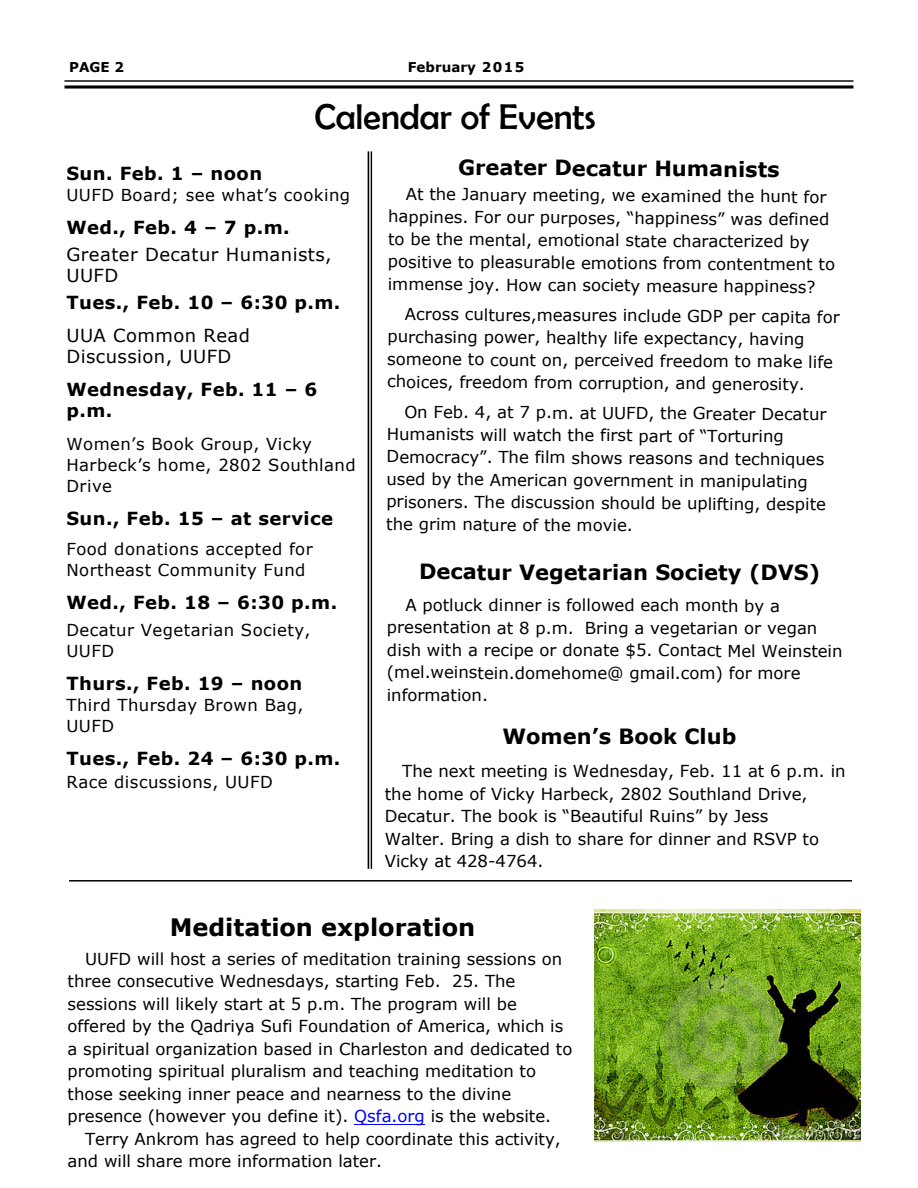
<style>
.page{position:relative;width:918px;height:1188px;background:#fff}
.page>*{position:absolute;margin:0;border:0;box-sizing:border-box;transform-origin:0 0}
.t1{font:36px "font 000000001 d 936 d 42";color:#000}
.t2{font:24px "font 000000001 d 936 d 42";color:#000}
.t3{font:21px "font 000000001 d 936 d 42";letter-spacing:-.005em;color:#000}
.t4{font:18px/27px "font 000000001 d 936 d 42";letter-spacing:.025em;color:#000}
.t5{font:16.5px/22.5px "font 000000001 d 936 d 42";color:#000}
.t6{font:16.5px/21px "font 000000001 d 936 d 42";letter-spacing:.025em;color:#000}
.t7{font:13.5px "font 000000001 d 936 d 42";color:#000}
.s1{color:#00f}
</style>
<div class="page">
<svg style="left:368px;top:151px;width:4px;height:718px;background:#5b5b5b"></svg>
<svg style="left:64px;top:85px;width:790px;height:4px;background:#3b3b3b"></svg>
<hr style="left:64px;top:80px;width:790px;height:2px;background:#000">
<hr style="left:69px;top:880px;width:783px;height:2px;background:#000">
<hr style="left:354px;top:1124px;width:71px;height:1px;background:#00f">
<img style="left:594px;top:909px;width:266px;height:233px">
<p class="t7" style="left:69px;top:58px;width:56px">PAGE 2</p>
<p class="t7" style="left:408px;top:58px;width:118px">February 2015</p>
<h1 class="t1" style="left:314px;top:97px;width:283px">Calendar of Events</h1>
<p class="t4" style="left:66px;top:160px;width:197px">Sun. Feb. 1 – noon</p>
<p class="t6" style="left:66px;top:184px;width:285px">UUFD Board; see what’s cooking</p>
<p class="t4" style="left:66px;top:214px;width:267px">Wed., Feb. 4 – 7 p.m.<br>Greater Decatur Humanists,</p>
<p class="t4" style="left:66px;top:262px;width:276px">UUFD<br>Tues., Feb. 10 – 6:30 p.m.</p>
<p class="t4" style="left:66px;top:325px;width:185px;line-height:21px">UUA Common Read<br>Discussion, UUFD</p>
<p class="t4" style="left:66px;top:379px;width:253px;line-height:21px">Wednesday, Feb. 11 – 6 p.m.</p>
<p class="t6" style="left:66px;top:433px;width:291px">Women’s Book Group, Vicky<br>Harbeck’s home, 2802 Southland<br>Drive</p>
<p class="t4" style="left:66px;top:505px;width:268px">Sun., Feb. 15 – at service</p>
<p class="t6" style="left:66px;top:538px;width:248px">Food donations accepted for<br>Northeast Community Fund</p>
<p class="t4" style="left:66px;top:589px;width:272px">Wed., Feb. 18 – 6:30 p.m.</p>
<p class="t6" style="left:66px;top:619px;width:246px">Decatur Vegetarian Society,<br>UUFD</p>
<p class="t4" style="left:66px;top:670px;width:237px">Thurs., Feb. 19 – noon</p>
<p class="t6" style="left:66px;top:694px;width:239px">Third Thursday Brown Bag,<br>UUFD</p>
<p class="t4" style="left:66px;top:745px;width:276px">Tues., Feb. 24 – 6:30 p.m.</p>
<p class="t6" style="left:66px;top:771px;width:208px">Race discussions, UUFD</p>
<p class="t3" style="left:458px;top:155px;width:323px">Greater Decatur Humanists</p>
<p class="t5" style="left:388px;top:184px;width:449px;text-indent:18px">At the January meeting, we examined the hunt for happines. For our purposes, “happiness” was defined to be the mental, emotional state characterized by positive to pleasurable emotions from contentment to immense joy. How can society measure happiness?</p>
<p class="t5" style="left:387px;top:304px;width:454px;text-indent:18px">Across cultures,measures include GDP per capita for purchasing power, healthy life expectancy, having someone to count on, perceived freedom to make life choices, freedom from corruption, and generosity.</p>
<p class="t5" style="left:386px;top:401px;width:442px;text-indent:18px">On Feb. 4, at 7 p.m. at UUFD, the Greater Decatur Humanists will watch the first part of “Torturing Democracy”. The film shows reasons and techniques used by the American government in manipulating prisoners. The discussion should be uplifting, despite the grim nature of the movie.</p>
<p class="t3" style="left:419px;top:559px;width:403px">Decatur Vegetarian Society (DVS)</p>
<p class="t5" style="left:387px;top:593px;width:457px;text-indent:19px">A potluck dinner is followed each month by a presentation at 8 p.m. Bring a vegetarian or vegan dish with a recipe or donate $5. Contact Mel Weinstein (mel.weinstein.domehome@ gmail.com) for more information.</p>
<p class="t3" style="left:503px;top:723px;width:235px">Women’s Book Club</p>
<p class="t5" style="left:385px;top:759px;width:462px;text-indent:17px">The next meeting is Wednesday, Feb. 11 at 6 p.m. in the home of Vicky Harbeck, 2802 Southland Drive, Decatur. The book is “Beautiful Ruins” by Jess<br>Walter. Bring a dish to share for dinner and RSVP to Vicky at 428-4764.</p>
<h2 class="t2" style="left:170px;top:911px;width:307px">Meditation exploration</h2>
<p class="t5" style="left:68px;top:947px;width:506px;text-indent:17px">UUFD will host a series of meditation training sessions on three consecutive Wednesdays, starting Feb. 25. The sessions will likely start at 5 p.m. The program will be offered by the Qadriya Sufi Foundation of America, which is a spiritual organization based in Charleston and dedicated to promoting spiritual pluralism and teaching meditation to those seeking inner peace and nearness to the divine presence (however you define it). <span class="s1">Qsfa.org</span> is the website.</p>
<p class="t5" style="left:68px;top:1127px;width:495px;text-indent:17px">Terry Ankrom has agreed to help coordinate this activity, and will share more information later.</p>
</div>
